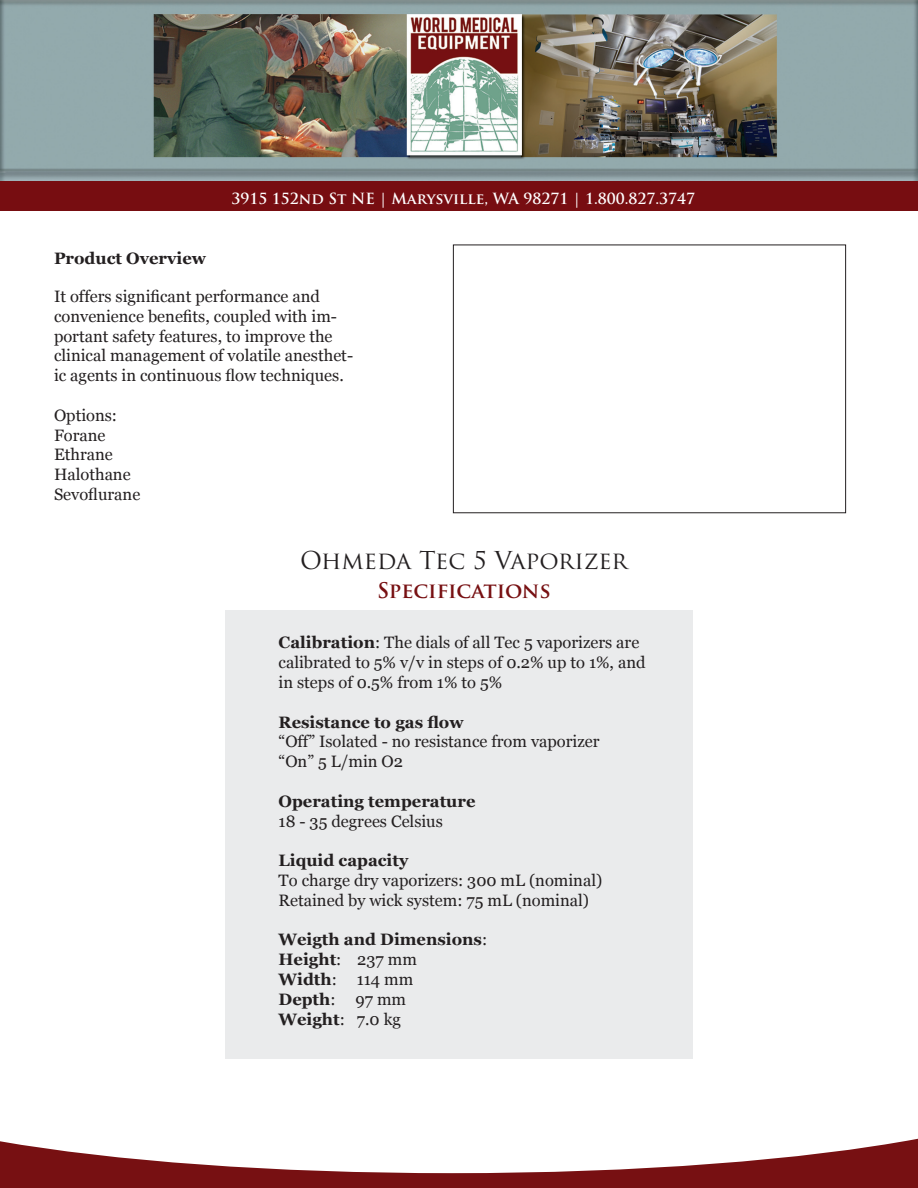
<style>
.page{position:relative;width:918px;height:1188px;background:#fff}
.page>*{position:absolute;margin:0;border:0;box-sizing:border-box;transform-origin:0 0}
.t1{font:24px "Trajan Pro";color:#231f20}
.t2{font:700 21px "Trajan Pro";color:#771012}
.t3{font:16.5px/19.8px "Georgia";color:#231f20}
.t4{font:700 16.5px "Georgia";color:#231f20}
.t5{font:700 15px "Trajan Pro";color:#fff}
.s1{font-weight:700}
.s2{font-weight:400}
</style>
<div class="page">
<div style="left:225px;top:611px;width:468px;height:448px;background:#eaebec"></div>
<div style="left:453px;top:245px;width:393px;height:268px;border:1px solid #231f20"></div>
<svg style="left:0;top:1139px;width:918px;height:49px;fill:#771012"></svg>
<div style="left:0;top:179px;width:918px;height:32px;background:#770d11"></div>
<img style="left:0;top:0;width:918px;height:180px">
<p class="t5" style="left:231px;top:190px;width:465px">3915 152nd St NE | Marysville, WA 98271 | 1.800.827.3747</p>
<p class="t4" style="left:54px;top:249px;width:154px">Product Overview</p>
<p class="t3" style="left:54px;top:286px;width:301px">It offers significant performance and convenience benefits, coupled with im&shy;portant safety features, to improve the clinical management of volatile anesthet&shy;ic agents in continuous flow techniques.</p>
<p class="t3" style="left:54px;top:405px;width:65px">Options:</p>
<p class="t3" style="left:54px;top:425px;width:53px">Forane</p>
<p class="t3" style="left:54px;top:445px;width:60px">Ethrane</p>
<p class="t3" style="left:54px;top:465px;width:78px">Halothane</p>
<p class="t3" style="left:54px;top:484px;width:88px">Sevoflurane</p>
<p class="t1" style="left:300px;top:545px;width:329px">Ohmeda Tec 5 Vaporizer</p>
<p class="t2" style="left:377px;top:577px;width:175px">Specifications</p>
<p class="t3" style="left:279px;top:633px;width:369px"><span class="s1">Calibration</span>: The dials of all Tec 5 vaporizers are calibrated to 5% v/v in steps of 0.2% up to 1%, and</p>
<p class="t3" style="left:279px;top:672px;width:225px">in steps of 0.5% from 1% to 5%</p>
<p class="t3" style="left:279px;top:712px;width:322px"><span class="s1">Resistance to gas flow<br></span>“Off” Isolated - no resistance from vaporizer</p>
<p class="t3" style="left:279px;top:752px;width:126px">“On” 5 L/min O2</p>
<p class="t4" style="left:279px;top:792px;width:198px">Operating temperature</p>
<p class="t3" style="left:279px;top:811px;width:166px">18 - 35 degrees Celsius</p>
<p class="t4" style="left:279px;top:851px;width:131px">Liquid capacity</p>
<p class="t3" style="left:279px;top:870px;width:325px">To charge dry vaporizers: 300 mL (nominal)<br>Retained by wick system: 75 mL (nominal)</p>
<p class="t4" style="left:279px;top:930px;width:210px">Weigth and Dimensions<span class="s2">:</span></p>
<p class="t4" style="left:279px;top:950px;width:140px">Height<span class="s2">: 237 mm</span></p>
<p class="t3" style="left:279px;top:969px;width:136px"><span class="s1">Width</span>: 114 mm</p>
<p class="t4" style="left:279px;top:990px;width:129px">Depth<span class="s2">: 97 mm</span></p>
<p class="t4" style="left:279px;top:1010px;width:124px">Weight<span class="s2">: 7.0 kg</span></p>
</div>
